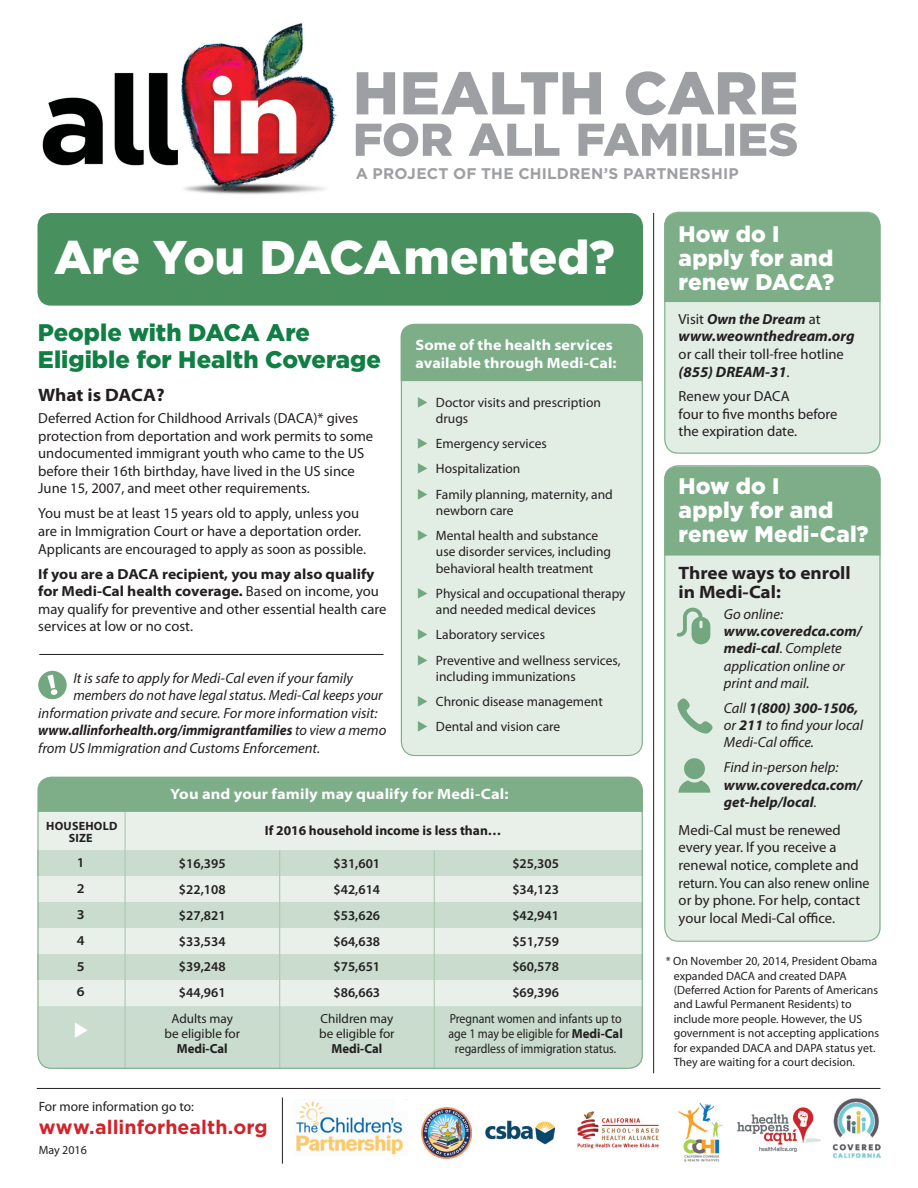
<style>
.page{position:relative;width:918px;height:1188px;background:#fff}
.page>*{position:absolute;margin:0;border:0;box-sizing:border-box;transform-origin:0 0}
.t1{font:900 47.25px "Gotham";color:#fff}
.t2{font:900 24px/27px "Gotham";color:#117e44}
.t3{font:900 22.5px/24px "Gotham";letter-spacing:.005em;color:#fff}
.t4{font:19.8px "European Pi Three";color:#fff;scale:.92 1}
.t5{font:700 19.5px "Gotham";letter-spacing:.005em;color:#d1232a}
.t6{font:700 semi-expanded 18px/19.5px "Myriad Pro";color:#231f20}
.t7{font:700 15.45px "Gotham";letter-spacing:.01em;color:#9d9fa2}
.t8{font:700 semi-expanded 15px/18px "Myriad Pro";letter-spacing:.005em;color:#fff}
.t9{font:italic 700 15px "Myriad Pro";color:#231f20}
.t10{font:14.7px/17.5px "Myriad Pro";color:#231f20}
.t11{font:italic 14.7px/17.2px "Myriad Pro";color:#231f20}
.t12{font:italic 700 14.7px "Myriad Pro";color:#231f20;scale:.94 1}
.t13{font:italic 700 14.7px/17.2px "Myriad Pro";color:#231f20}
.t14{font:13.5px/25.2px "Myriad Pro";color:#231f20}
.t15{font:600 13.5px/25.8px "Myriad Pro";color:#231f20;text-align:justify}
.t16{font:700 13.5px "Myriad Pro";color:#231f20}
.t17{font:600 semi-expanded 13.5px/25.8px "Myriad Pro";color:#231f20;text-align:justify}
.t18{font:13.2px/15px "Myriad Pro";color:#231f20;text-align:center;scale:.9 1}
.t19{font:13.2px/15px "Myriad Pro";color:#231f20;text-align:center}
.t20{font:700 semi-expanded 13.2px "Myriad Pro";color:#231f20;scale:.9 1}
.t21{font:12px/14.4px "Myriad Pro";color:#231f20}
.t22{font:700 12px/12px "Myriad Pro";letter-spacing:.02em;color:#231f20;text-align:center}
.s1{font-weight:700;font-stretch:semi-expanded}
.s2{font-weight:400}
.s3{font-family:"European Pi Three";color:#72a780}
.s4{font-weight:400;font-style:normal}
.s5{font-weight:400;font-style:normal;font-size:14.7px}
.s6{font-weight:700}
</style>
<div class="page">
<img style="left:42px;top:23px;width:295px;height:172px">
<svg style="left:356px;top:123px;width:441px;height:33px"></svg>
<svg style="left:357px;top:71px;width:439px;height:44px"></svg>
<hr style="left:37px;top:1088px;width:843px;height:1px;background:#231f20">
<hr style="left:282px;top:1098px;width:1px;height:66px;background:#231f20">
<img style="left:832px;top:1098px;width:49px;height:60px">
<img style="left:421px;top:1108px;width:51px;height:50px">
<img style="left:485px;top:1121px;width:70px;height:24px">
<img style="left:679px;top:1102px;width:43px;height:60px">
<img style="left:296px;top:1101px;width:107px;height:54px">
<img style="left:577px;top:1111px;width:82px;height:38px">
<img style="left:738px;top:1107px;width:82px;height:45px">
<div style="left:664px;top:465px;width:217px;height:476px;background:#e2ede4;border-radius:13px"></div>
<div style="left:664px;top:465px;width:216px;height:477px;border:1px solid #7dae88;border-radius:14px"></div>
<div style="left:664px;top:466px;width:216px;height:90px;background:#7dae88"></div>
<div style="left:664px;top:212px;width:217px;height:242px;background:#e2ede4;border-radius:13px"></div>
<div style="left:401px;top:324px;width:242px;height:431px;background:#e2ede4;border-radius:14px"></div>
<div style="left:38px;top:213px;width:605px;height:93px;background:#48905e;border-radius:14px"></div>
<div style="left:664px;top:212px;width:216px;height:242px;border:1px solid #7dae88;border-radius:14px"></div>
<hr style="left:653px;top:213px;width:1px;height:860px;background:#231f20">
<div style="left:38px;top:671px;width:29px;height:28px;background:#72a780;border-radius:50%"></div>
<svg style="left:47px;top:675px;width:11px;height:20px"></svg>
<div style="left:401px;top:324px;width:242px;height:57px;background:#7dae88"></div>
<div style="left:664px;top:213px;width:216px;height:89px;background:#7dae88"></div>
<hr style="left:39px;top:654px;width:345px;height:1px;background:#231f20">
<img style="left:676px;top:607px;width:35px;height:38px">
<img style="left:678px;top:699px;width:35px;height:34px">
<img style="left:678px;top:758px;width:33px;height:35px">
<div style="left:38px;top:776px;width:605px;height:284px;background:#e8f0e9;border-radius:14px"></div>
<div style="left:38px;top:850px;width:605px;height:26px;background:#c9dccd"></div>
<div style="left:38px;top:902px;width:605px;height:26px;background:#c9dccd"></div>
<div style="left:38px;top:954px;width:605px;height:26px;background:#c9dccd"></div>
<div style="left:39px;top:1006px;width:604px;height:63px;background:#c9dccd"></div>
<div style="left:39px;top:777px;width:604px;height:35px;background:#7dae88"></div>
<hr style="left:434px;top:850px;width:1px;height:218px;background:#abc9b1">
<hr style="left:125px;top:812px;width:1px;height:256px;background:#abc9b1">
<hr style="left:279px;top:850px;width:1px;height:219px;background:#abc9b1">
<p class="t7" style="left:356px;top:164px;width:384px">A PROJECT OF THE CHILDREN’S PARTNERSHIP</p>
<h1 class="t1" style="left:54px;top:230px;width:562px">Are You DACAmented?</h1>
<h2 class="t2" style="left:38px;top:318px;width:345px">People with DACA Are<br>Eligible for Health Coverage</h2>
<p class="t6" style="left:38px;top:386px;width:128px">What is DACA?</p>
<p class="t10" style="left:38px;top:410px;width:336px">Deferred Action for Childhood Arrivals (DACA)* gives protection from deportation and work permits to some undocumented immigrant youth who came to the US before their 16th birthday, have lived in the US since June 15, 2007, and meet other requirements.</p>
<p class="t10" style="left:38px;top:505px;width:329px">You must be at least 15 years old to apply, unless you are in Immigration Court or have a deportation order.<br>Applicants are encouraged to apply as soon as possible.</p>
<p class="t10" style="left:38px;top:565px;width:350px"><span class="s1">If you are a DACA recipient, you may also qualify for Medi-Cal health coverage.</span> Based on income, you may qualify for preventive and other essential health care services at low or no cost.</p>
<p class="t11" style="left:73px;top:669px;width:281px">It is safe to apply for Medi-Cal even if your family</p>
<p class="t11" style="left:73px;top:686px;width:311px">members do not have legal status. Medi-Cal keeps your</p>
<p class="t11" style="left:38px;top:704px;width:341px">information private and secure. For more information visit:</p>
<p class="t12" style="left:38px;top:721px;width:372px">www.allinforhealth.org/immigrantfamilies <span class="s2">to view a memo</span></p>
<p class="t11" style="left:38px;top:739px;width:284px">from US Immigration and Customs Enforcement.</p>
<p class="t8" style="left:416px;top:336px;width:202px">Some of the health services available through Medi-Cal:</p>
<p class="t14" style="left:436px;top:394px;width:167px;line-height:16.2px;text-indent:-19px"><span class="s3">E</span> Doctor visits and prescription drugs</p>
<p class="t14" style="left:417px;top:431px;width:197px"><span class="s3">E</span> Emergency services<br><span class="s3">E</span> Hospitalization<br><span class="s3">E</span> Family planning, maternity, and</p>
<p class="t14" style="left:417px;top:498px;width:183px;text-indent:19px">newborn care<br><span class="s3">E</span> Mental health and substance</p>
<p class="t14" style="left:436px;top:544px;width:177px;line-height:16.2px">use disorder services, including behavioral health treatment</p>
<p class="t14" style="left:436px;top:585px;width:191px;line-height:16.2px;text-indent:-19px"><span class="s3">E</span> Physical and occupational therapy and needed medical devices</p>
<p class="t14" style="left:417px;top:622px;width:205px"><span class="s3">E</span> Laboratory services<br><span class="s3">E</span> Preventive and wellness services,</p>
<p class="t14" style="left:417px;top:664px;width:187px;text-indent:19px">including immunizations<br><span class="s3">E</span> Chronic disease management<br><span class="s3">E</span> Dental and vision care</p>
<p class="t8" style="left:170px;top:785px;width:340px">You and your family may qualify for Medi-Cal:</p>
<p class="t22" style="left:46px;top:819px;width:73px">HOUSEHOLD<br>SIZE</p>
<p class="t16" style="left:265px;top:822px;width:238px">If 2016 household income is less than…</p>
<p class="t17" style="left:77px;top:850px;width:9px">1<br>2<br>3<br>4<br>5<br>6</p>
<p class="t15" style="left:512px;top:850px;width:48px">$25,305 $34,123 $42,941 $51,759 $60,578 $69,396</p>
<p class="t18" style="left:449px;top:1011px;width:195px">Pregnant women and infants up to age 1 may be eligible for <span class="s1">Medi-Cal </span>regardless of immigration status.</p>
<p class="t15" style="left:179px;top:850px;width:48px">$16,395 $22,108 $27,821 $33,534 $39,248 $44,961</p>
<p class="t19" style="left:165px;top:1011px;width:77px">Adults may be eligible for</p>
<p class="t20" style="left:177px;top:1041px;width:58px">Medi-Cal</p>
<p class="t15" style="left:334px;top:850px;width:48px">$31,601 $42,614 $53,626 $64,638 $75,651 $86,663</p>
<p class="t19" style="left:319px;top:1011px;width:77px;text-align:left">Children may be eligible for</p>
<p class="t20" style="left:332px;top:1041px;width:58px">Medi-Cal</p>
<h3 class="t4" style="left:74px;top:1017px;width:18px">E</h3>
<p class="t14" style="left:39px;top:1094px;width:157px">For more information go to:</p>
<h3 class="t5" style="left:39px;top:1116px;width:231px">www.allinforhealth.org</h3>
<p class="t21" style="left:39px;top:1143px;width:50px">May 2016</p>
<h3 class="t3" style="left:679px;top:222px;width:157px">How do I apply for and renew DACA?</h3>
<p class="t13" style="left:679px;top:310px;width:143px"><span class="s4">Visit</span> Own the Dream <span class="s4">at</span></p>
<p class="t9" style="left:679px;top:327px;width:178px">www.weownthedream.org</p>
<p class="t10" style="left:679px;top:346px;width:167px">or call their toll-free hotline</p>
<p class="t9" style="left:679px;top:362px;width:113px">(855) DREAM-31<span class="s5">.</span></p>
<p class="t10" style="left:679px;top:388px;width:160px">Renew your DACA<br>four to five months before the expiration date.</p>
<h3 class="t3" style="left:679px;top:474px;width:192px">How do I<br>apply for and renew Medi-Cal?</h3>
<p class="t6" style="left:679px;top:563px;width:174px">Three ways to enroll in Medi-Cal:</p>
<p class="t11" style="left:724px;top:605px;width:61px">Go online:</p>
<p class="t11" style="left:724px;top:622px;width:139px"><span class="s6">www.coveredca.com/ medi-cal</span>. Complete application online or print and mail.</p>
<p class="t11" style="left:724px;top:699px;width:141px">Call <span class="s6">1(800) 300-1506, </span>or <span class="s6">211</span> to find your local<br>Medi-Cal office.</p>
<p class="t11" style="left:724px;top:759px;width:116px">Find in-person help:</p>
<p class="t13" style="left:724px;top:776px;width:139px">www.coveredca.com/ get-help/local<span class="s2">.</span></p>
<p class="t10" style="left:679px;top:821px;width:192px">Medi-Cal must be renewed every year. If you receive a renewal notice, complete and return. You can also renew online or by phone. For help, contact your local Medi-Cal office.</p>
<p class="t21" style="left:674px;top:954px;width:207px;text-indent:-8px">* On November 20, 2014, President Obama expanded DACA and created DAPA (Deferred Action for Parents of Americans and Lawful Permanent Residents) to include more people. However, the US government is not accepting applications for expanded DACA and DAPA status yet.<br>They are waiting for a court decision.</p>
</div>
